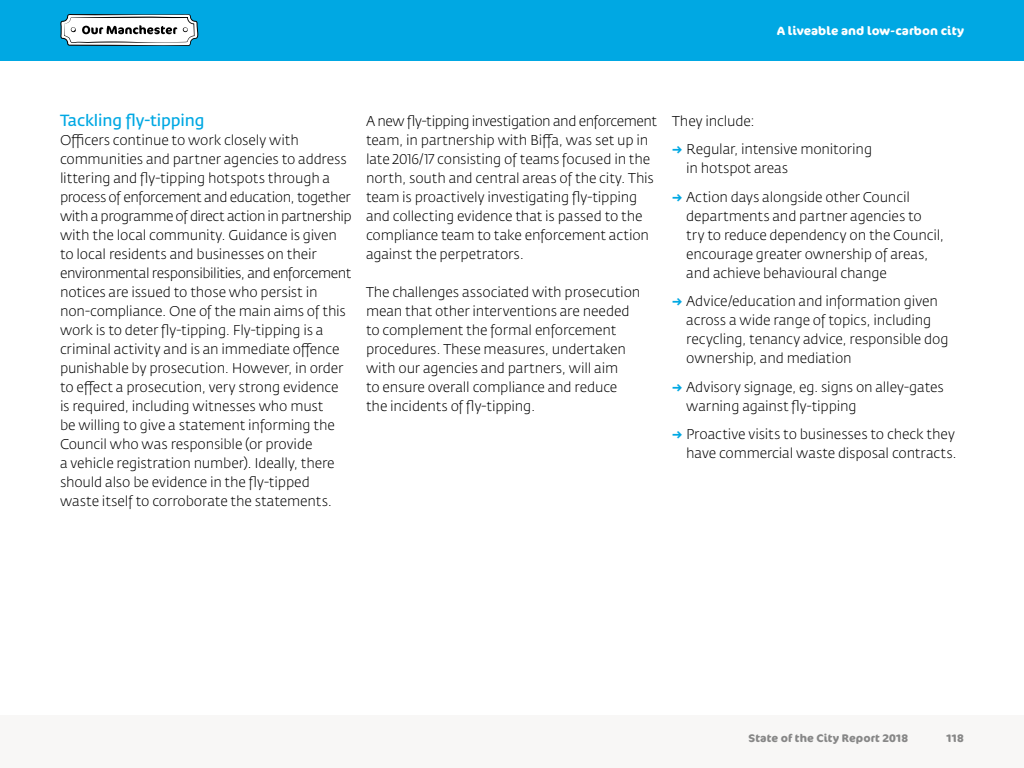
<style>
.page{position:relative;width:1024px;height:768px;background:#fff}
.page>*{position:absolute;margin:0;border:0;box-sizing:border-box;transform-origin:0 0}
.t1{font:600 16px "Fedra Sans Std";letter-spacing:-.01em;color:#00a8e3}
.t2{font:300 14px/19px "Fedra Sans Std";letter-spacing:-.01em;color:#000}
.t3{font:700 12px "Cocon";letter-spacing:.005em;color:#fff}
.t4{font:700 11px "Cocon";letter-spacing:.01em;color:#878787}
.s1{font-weight:500;color:#00a8e3}
</style>
<div class="page">
<div style="left:0;top:0;width:1024px;height:60px;background:#00a8e3"></div>
<div style="left:0;top:715px;width:1024px;height:53px;background:#f8f7f6"></div>
<svg style="left:60px;top:14px;width:139px;height:32px;background:#bac4c8"></svg>
<p class="t3" style="left:777px;top:23px;width:188px">A liveable and low-carbon city</p>
<p class="t1" style="left:60px;top:111px;width:146px">Tackling fly-tipping</p>
<p class="t2" style="left:60px;top:131px;width:293px">Officers continue to work closely with communities and partner agencies to address littering and fly-tipping hotspots through a process of enforcement and education, together with a programme of direct action in partnership with the local community. Guidance is given to local residents and businesses on their environmental responsibilities, and enforcement notices are issued to those who persist in non-compliance. One of the main aims of this work is to deter fly-tipping. Fly-tipping is a criminal activity and is an immediate offence punishable by prosecution. However, in order to effect a prosecution, very strong evidence<br>is required, including witnesses who must<br>be willing to give a statement informing the Council who was responsible (or provide<br>a vehicle registration number). Ideally, there should also be evidence in the fly-tipped waste itself to corroborate the statements.</p>
<p class="t2" style="left:366px;top:112px;width:293px">A new fly-tipping investigation and enforcement team, in partnership with Biffa, was set up in late 2016/17 consisting of teams focused in the north, south and central areas of the city. This team is proactively investigating fly-tipping and collecting evidence that is passed to the compliance team to take enforcement action against the perpetrators.</p>
<p class="t2" style="left:366px;top:283px;width:276px">The challenges associated with prosecution mean that other interventions are needed to complement the formal enforcement procedures. These measures, undertaken with our agencies and partners, will aim<br>to ensure overall compliance and reduce the incidents of fly-tipping.</p>
<p class="t2" style="left:672px;top:112px;width:84px">They include:</p>
<p class="t2" style="left:686px;top:140px;width:187px;text-indent:-14px"><span class="s1">→</span> Regular, intensive monitoring in hotspot areas</p>
<p class="t2" style="left:686px;top:188px;width:259px;text-indent:-14px"><span class="s1">→</span> Action days alongside other Council departments and partner agencies to<br>try to reduce dependency on the Council, encourage greater ownership of areas, and achieve behavioural change</p>
<p class="t2" style="left:686px;top:292px;width:264px;text-indent:-14px"><span class="s1">→</span> Advice/education and information given across a wide range of topics, including recycling, tenancy advice, responsible dog ownership, and mediation</p>
<p class="t2" style="left:686px;top:378px;width:259px;text-indent:-14px"><span class="s1">→</span> Advisory signage, eg. signs on alley-gates warning against fly-tipping</p>
<p class="t2" style="left:672px;top:425px;width:286px;text-align:right"><span class="s1">→</span> Proactive visits to businesses to check they have commercial waste disposal contracts.</p>
<p class="t4" style="left:749px;top:732px;width:161px">State of the City Report 2018</p>
<p class="t4" style="left:946px;top:732px;width:19px">118</p>
</div>
